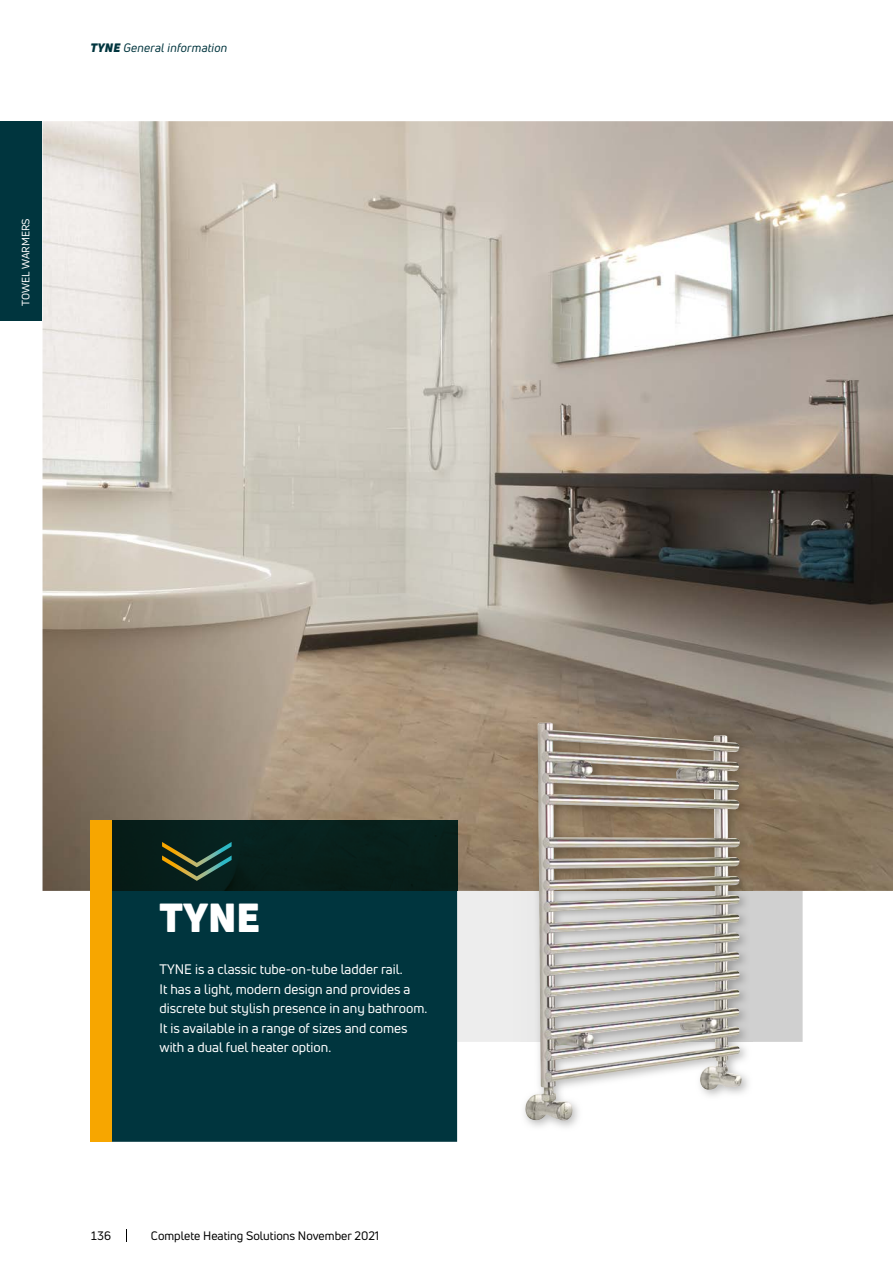
<style>
.page{position:relative;width:893px;height:1263px;background:#fff}
.page>*{position:absolute;margin:0;border:0;box-sizing:border-box;transform-origin:0 0}
.t1{font:900 39.75px "Uni Neue";color:#fff}
.t2{font:13.5px/19.5px "Uni Neue";color:#fff}
.t3{font:12px "Uni Neue";color:#000}
.t4{font:italic 12px "Uni Neue";letter-spacing:.02em;color:#00353e}
.t5{font:10.5px "Uni Neue";color:#fff}
.s1{font-weight:900}
</style>
<div class="page">
<div style="left:0;top:121px;width:43px;height:200px;background:#00353e"></div>
<svg style="left:126px;top:1229px;width:1px;height:13px"></svg>
<svg style="left:457px;top:891px;width:346px;height:151px;background:#dfe0e0"></svg>
<img style="left:43px;top:121px;width:850px;height:770px">
<div style="left:112px;top:891px;width:345px;height:251px;background:#00353e"></div>
<div style="left:112px;top:821px;width:345px;height:70px;background:#071f1b"></div>
<div style="left:90px;top:821px;width:22px;height:321px;background:#f7a600"></div>
<svg style="left:162px;top:842px;width:70px;height:39px;background:#2a412e"></svg>
<img style="left:521px;top:718px;width:231px;height:409px">
<img style="left:525px;top:723px;width:217px;height:398px">
<p class="t4" style="left:90px;top:40px;width:138px"><span class="s1">TYNE</span> General information</p>
<p class="t5" style="left:19px;top:306px;width:89px;rotate:-90deg">TOWEL WARMERS</p>
<h1 class="t1" style="left:159px;top:890px;width:102px">TYNE</h1>
<p class="t2" style="left:159px;top:959px;width:269px">TYNE is a classic tube-on-tube ladder rail.<br>It has a light, modern design and provides a discrete but stylish presence in any bathroom.<br>It is available in a range of sizes and comes with a dual fuel heater option.</p>
<p class="t3" style="left:90px;top:1228px;width:22px">136</p>
<p class="t3" style="left:151px;top:1228px;width:230px">Complete Heating Solutions November 2021</p>
</div>
